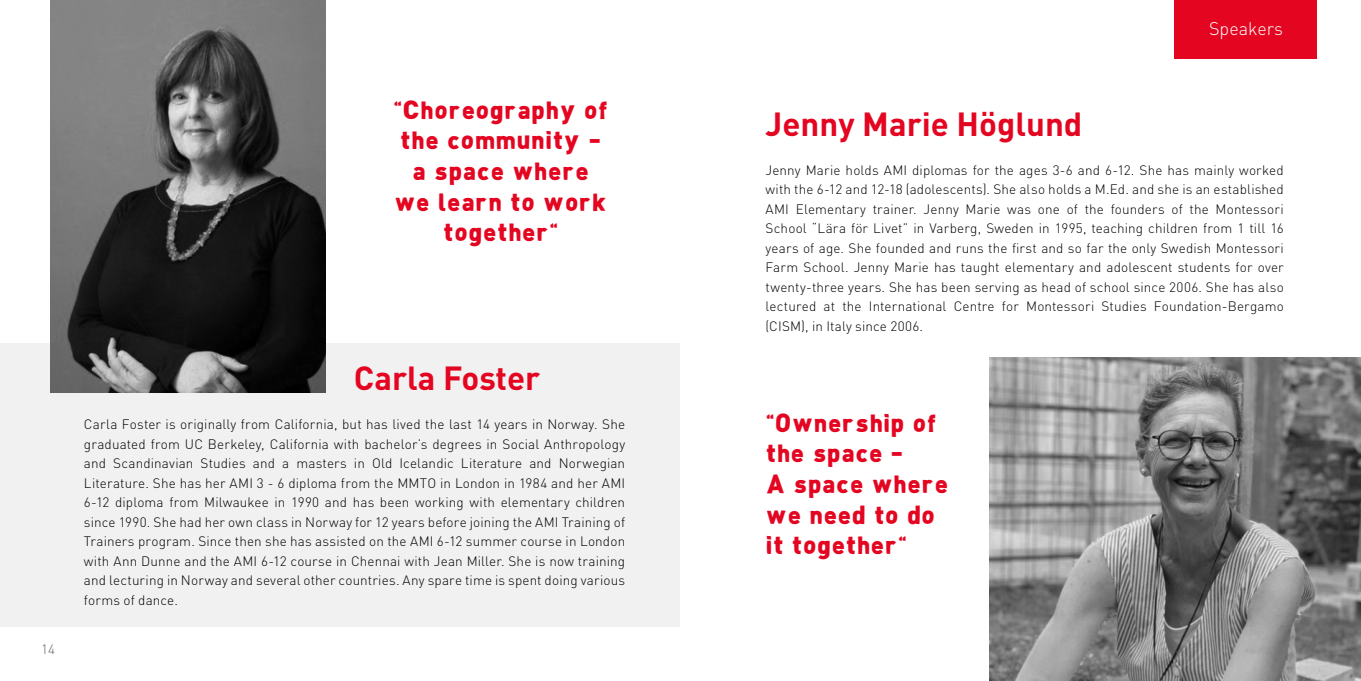
<style>
.page{position:relative;width:1361px;height:681px;background:#fff}
.page>*{position:absolute;margin:0;border:0;box-sizing:border-box;transform-origin:0 0}
.t1{font:700 33px "DIN Pro";color:#e40521}
.t2{font:25.5px/30.6px "Dinpro heutink krijt";color:#e40521;text-align:center}
.t3{font:300 18px "DIN Pro";color:#fff}
.t4{font:300 13.5px/19.5px "DIN Pro";letter-spacing:.01em;color:#000;text-align:justify}
.t5{font:300 13.5px "DIN Pro";color:#666564}
.s1{font-family:"DIN Pro";font-weight:700;font-size:31.65px}
</style>
<div class="page">
<div style="left:1174px;top:0;width:142px;height:59px;background:#e40521"></div>
<div style="left:0;top:343px;width:679px;height:283px;background:#f2f1f2"></div>
<img style="left:51px;top:0;width:274px;height:392px">
<img style="left:990px;top:357px;width:371px;height:323px">
<h2 class="t2" style="left:393px;top:97px;width:217px">“Choreography of the community <span class="s1">- </span>a space where we learn to work together”</h2>
<p class="t5" style="left:41px;top:639px;width:15px">14</p>
<h1 class="t1" style="left:354px;top:355px;width:188px">Carla Foster</h1>
<p class="t4" style="left:84px;top:414px;width:543px">Carla Foster is originally from California, but has lived the last 14 years in Norway. She graduated from UC Berkeley, California with bachelor’s degrees in Social Anthropology and Scandinavian Studies and a masters in Old Icelandic Literature and Norwegian Literature. She has her AMI 3 - 6 diploma from the MMTO in London in 1984 and her AMI 6-12 diploma from Milwaukee in 1990 and has been working with elementary children since 1990. She had her own class in Norway for 12 years before joining the AMI Training of Trainers program. Since then she has assisted on the AMI 6-12 summer course in London with Ann Dunne and the AMI 6-12 course in Chennai with Jean Miller. She is now training and lecturing in Norway and several other countries. Any spare time is spent doing various forms of dance.</p>
<h3 class="t3" style="left:1209px;top:16px;width:75px">Speakers</h3>
<h1 class="t1" style="left:765px;top:101px;width:318px">Jenny Marie Höglund</h1>
<p class="t4" style="left:765px;top:159px;width:520px">Jenny Marie holds AMI diplomas for the ages 3-6 and 6-12. She has mainly worked with the 6-12 and 12-18 (adolescents). She also holds a M.Ed. and she is an established AMI Elementary trainer. Jenny Marie was one of the founders of the Montessori School “Lära för Livet” in Varberg, Sweden in 1995, teaching children from 1 till 16 years of age. She founded and runs the first and so far the only Swedish Montessori Farm School. Jenny Marie has taught elementary and adolescent students for over twenty-three years. She has been serving as head of school since 2006. She has also lectured at the International Centre for Montessori Studies Foundation-Bergamo (CISM), in Italy since 2006.</p>
<h2 class="t2" style="left:765px;top:409px;width:184px;text-align:left">“Ownership of the space <span class="s1">-<br></span>A space where we need to do it together”</h2>
</div>
